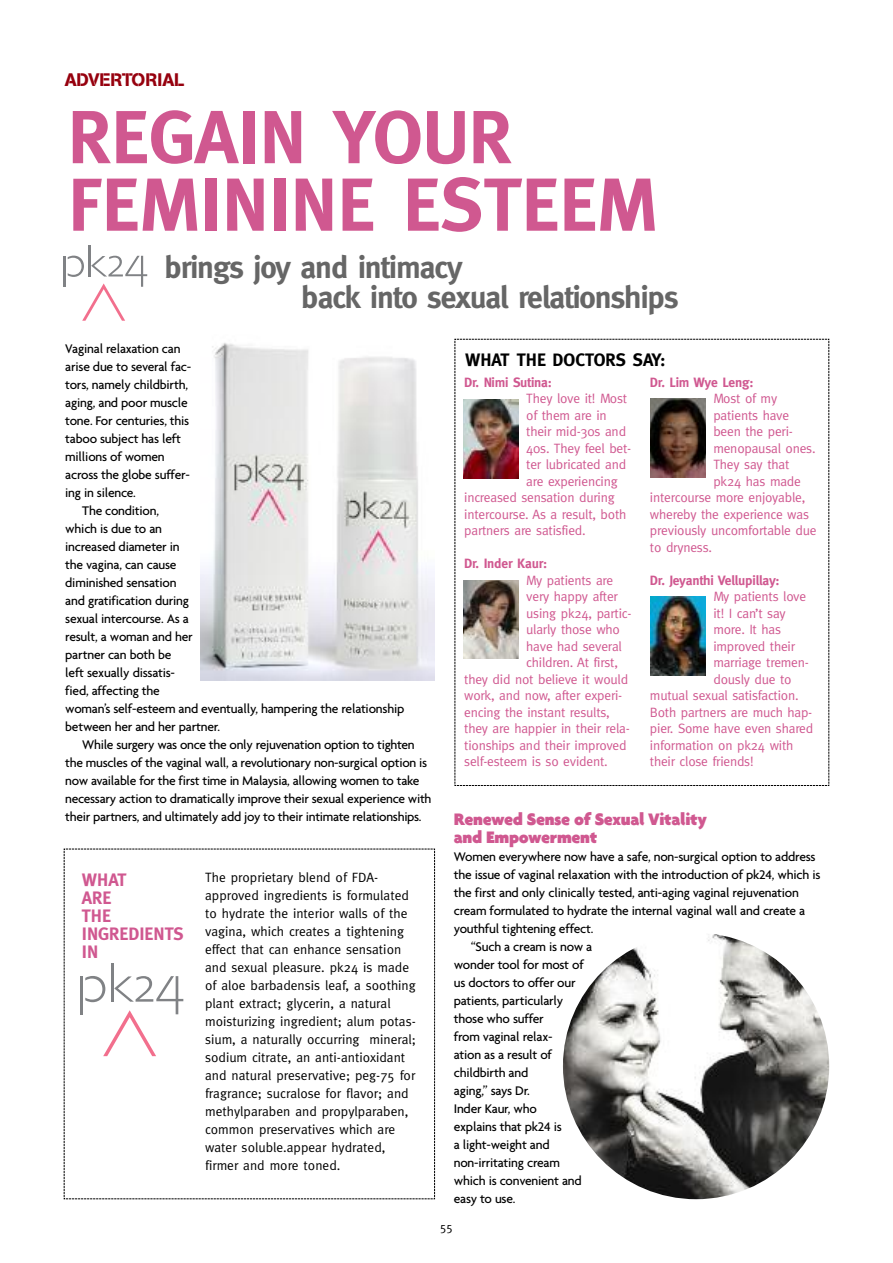
<style>
.page{position:relative;width:893px;height:1263px;background:#fff}
.page>*{position:absolute;margin:0;border:0;box-sizing:border-box;transform-origin:0 0}
.t1{font:700 75px/67.5px "Meta";color:#d05890}
.t2{font:700 31.5px/30px "Meta";letter-spacing:-.03em;color:#666}
.t3{font:900 18px/18px "Agenda";letter-spacing:-.015em;color:#d05890}
.t4{font:700 18px/18px "Meta";color:#d05890}
.t5{font:700 18px "Meta";color:#000}
.t6{font:18px "AG Book Stencil";letter-spacing:-.005em;color:#96000e}
.t7{font:500 13.5px "Agenda";letter-spacing:-.015em;color:#000}
.t8{font:13.5px "Meta";letter-spacing:-.015em;color:#d05890}
.t9{font:13.5px/18px "Meta";color:#000}
.t10{font:700 13.5px "Meta";letter-spacing:-.015em;color:#d05890}
.t11{font:12px "Meta";color:#000}
</style>
<div class="page">
<svg style="left:454px;top:338px;width:376px;height:448px"></svg>
<img style="left:463px;top:580px;width:56px;height:78px">
<img style="left:463px;top:400px;width:56px;height:78px">
<img style="left:650px;top:399px;width:56px;height:78px">
<hr style="left:63px;top:256px;width:3px;height:31px;background:#808285">
<hr style="left:89px;top:245px;width:2px;height:31px;background:#808285">
<svg style="left:68px;top:256px;width:79px;height:65px"></svg>
<svg style="left:63px;top:848px;width:372px;height:351px"></svg>
<img style="left:200px;top:343px;width:235px;height:337px">
<img style="left:563px;top:933px;width:266px;height:266px;border-radius:50%">
<img style="left:650px;top:596px;width:56px;height:79px">
<h3 class="t6" style="left:65px;top:73px;width:121px">ADVERTORIAL</h3>
<h1 class="t1" style="left:68px;top:104px;width:591px">REGAIN YOUR<br>FEMININE ESTEEM</h1>
<h2 class="t2" style="left:301px;top:252px;width:379px;text-indent:-137px">brings joy and intimacy<br>back into sexual relationships</h2>
<p class="t7" style="left:65px;top:340px;width:117px">Vaginal relaxation can</p>
<p class="t7" style="left:65px;top:358px;width:128px">arise due to several fac-</p>
<p class="t7" style="left:65px;top:376px;width:124px">tors, namely childbirth,</p>
<p class="t7" style="left:65px;top:394px;width:124px">aging, and poor muscle</p>
<p class="t7" style="left:65px;top:412px;width:126px">tone. For centuries, this</p>
<p class="t7" style="left:65px;top:430px;width:117px">taboo subject has left</p>
<p class="t7" style="left:65px;top:448px;width:101px">millions of women</p>
<p class="t7" style="left:65px;top:466px;width:126px">across the globe suffer-</p>
<p class="t7" style="left:65px;top:484px;width:72px">ing in silence.</p>
<p class="t7" style="left:82px;top:502px;width:78px">The condition,</p>
<p class="t7" style="left:65px;top:520px;width:98px">which is due to an</p>
<p class="t7" style="left:65px;top:538px;width:116px">increased diameter in</p>
<p class="t7" style="left:65px;top:556px;width:113px">the vagina, can cause</p>
<p class="t7" style="left:65px;top:574px;width:113px">diminished sensation</p>
<p class="t7" style="left:65px;top:592px;width:125px">and gratification during</p>
<p class="t7" style="left:65px;top:610px;width:125px">sexual intercourse. As a</p>
<p class="t7" style="left:65px;top:628px;width:129px">result, a woman and her</p>
<p class="t7" style="left:65px;top:646px;width:108px">partner can both be</p>
<p class="t7" style="left:65px;top:664px;width:111px">left sexually dissatis-</p>
<p class="t7" style="left:65px;top:682px;width:96px">fied, affecting the</p>
<p class="t7" style="left:65px;top:700px;width:341px">woman’s self-esteem and eventually, hampering the relationship</p>
<p class="t7" style="left:65px;top:718px;width:156px">between her and her partner.</p>
<p class="t7" style="left:82px;top:736px;width:334px">While surgery was once the only rejuvenation option to tighten</p>
<p class="t7" style="left:65px;top:754px;width:363px">the muscles of the vaginal wall, a revolutionary non-surgical option is</p>
<p class="t7" style="left:65px;top:772px;width:356px">now available for the first time in Malaysia, allowing women to take</p>
<p class="t7" style="left:65px;top:790px;width:368px">necessary action to dramatically improve their sexual experience with</p>
<p class="t7" style="left:65px;top:808px;width:358px">their partners, and ultimately add joy to their intimate relationships.</p>
<h3 class="t4" style="left:82px;top:871px;width:103px">WHAT<br>ARE<br>THE<br>INGREDIENTS<br>IN</h3>
<p class="t9" style="left:205px;top:868px;width:212px">The proprietary blend of FDA&shy;approved ingredients is formulated to hydrate the interior walls of the vagina, which creates a tightening effect that can enhance sensation and sexual pleasure. pk24 is made of aloe barbadensis leaf, a soothing plant extract; glycerin, a natural moisturizing ingredient; alum potas&shy;sium, a naturally occurring mineral; sodium citrate, an anti-antioxidant and natural preservative; peg-75 for fragrance; sucralose for flavor; and methylparaben and propylparaben, common preservatives which are water soluble.appear hydrated, firmer and more toned.</p>
<h3 class="t5" style="left:465px;top:349px;width:202px">WHAT THE DOCTORS SAY:</h3>
<p class="t10" style="left:464px;top:374px;width:89px">Dr. Nimi Sutina:</p>
<p class="t8" style="left:526px;top:391px;width:102px">They love it! Most</p>
<p class="t8" style="left:526px;top:407px;width:82px">of them are in</p>
<p class="t8" style="left:526px;top:424px;width:101px">their mid-30s and</p>
<p class="t8" style="left:526px;top:440px;width:107px">40s. They feel bet-</p>
<p class="t8" style="left:526px;top:457px;width:101px">ter lubricated and</p>
<p class="t8" style="left:526px;top:473px;width:93px">are experiencing</p>
<p class="t8" style="left:464px;top:490px;width:152px">increased sensation during</p>
<p class="t8" style="left:464px;top:506px;width:164px">intercourse. As a result, both</p>
<p class="t8" style="left:464px;top:523px;width:123px">partners are satisfied.</p>
<p class="t10" style="left:464px;top:556px;width:84px">Dr. Inder Kaur:</p>
<p class="t8" style="left:526px;top:572px;width:89px">My patients are</p>
<p class="t8" style="left:526px;top:589px;width:93px">very happy after</p>
<p class="t8" style="left:526px;top:605px;width:107px">using pk24, partic-</p>
<p class="t8" style="left:526px;top:622px;width:95px">ularly those who</p>
<p class="t8" style="left:526px;top:638px;width:97px">have had several</p>
<p class="t8" style="left:526px;top:655px;width:93px">children. At first,</p>
<p class="t8" style="left:464px;top:671px;width:165px">they did not believe it would</p>
<p class="t8" style="left:464px;top:688px;width:160px">work, and now, after experi-</p>
<p class="t8" style="left:464px;top:704px;width:147px">encing the instant results,</p>
<p class="t8" style="left:464px;top:721px;width:167px">they are happier in their rela-</p>
<p class="t8" style="left:464px;top:737px;width:164px">tionships and their improved</p>
<p class="t8" style="left:464px;top:754px;width:145px">self-esteem is so evident.</p>
<p class="t10" style="left:650px;top:374px;width:105px">Dr. Lim Wye Leng:</p>
<p class="t8" style="left:713px;top:391px;width:65px">Most of my</p>
<p class="t8" style="left:713px;top:407px;width:77px">patients have</p>
<p class="t8" style="left:713px;top:424px;width:81px">been the peri-</p>
<p class="t8" style="left:713px;top:440px;width:104px">menopausal ones.</p>
<p class="t8" style="left:713px;top:457px;width:77px">They say that</p>
<p class="t8" style="left:713px;top:473px;width:89px">pk24 has made</p>
<p class="t8" style="left:650px;top:490px;width:157px">intercourse more enjoyable,</p>
<p class="t8" style="left:650px;top:506px;width:161px">whereby the experience was</p>
<p class="t8" style="left:650px;top:523px;width:168px">previously uncomfortable due</p>
<p class="t8" style="left:650px;top:539px;width:64px">to dryness.</p>
<p class="t10" style="left:650px;top:572px;width:131px">Dr. Jeyanthi Vellupillay:</p>
<p class="t8" style="left:713px;top:589px;width:94px">My patients love</p>
<p class="t8" style="left:713px;top:605px;width:74px">it! I can’t say</p>
<p class="t8" style="left:713px;top:622px;width:69px">more. It has</p>
<p class="t8" style="left:713px;top:638px;width:83px">improved their</p>
<p class="t8" style="left:713px;top:655px;width:97px">marriage tremen-</p>
<p class="t8" style="left:713px;top:671px;width:80px">dously due to</p>
<p class="t8" style="left:650px;top:688px;width:150px">mutual sexual satisfaction.</p>
<p class="t8" style="left:650px;top:704px;width:164px">Both partners are much hap-</p>
<p class="t8" style="left:650px;top:721px;width:165px">pier. Some have even shared</p>
<p class="t8" style="left:650px;top:737px;width:145px">information on pk24 with</p>
<p class="t8" style="left:650px;top:754px;width:105px">their close friends!</p>
<h3 class="t3" style="left:454px;top:810px;width:255px">Renewed Sense of Sexual Vitality and Empowerment</h3>
<p class="t7" style="left:454px;top:848px;width:363px">Women everywhere now have a safe, non-surgical option to address</p>
<p class="t7" style="left:454px;top:866px;width:368px">the issue of vaginal relaxation with the introduction of pk24, which is</p>
<p class="t7" style="left:454px;top:884px;width:347px">the first and only clinically tested, anti-aging vaginal rejuvenation</p>
<p class="t7" style="left:454px;top:902px;width:353px">cream formulated to hydrate the internal vaginal wall and create a</p>
<p class="t7" style="left:454px;top:920px;width:141px">youthful tightening effect.</p>
<p class="t7" style="left:471px;top:938px;width:123px">“Such a cream is now a</p>
<p class="t7" style="left:454px;top:956px;width:132px">wonder tool for most of</p>
<p class="t7" style="left:454px;top:974px;width:123px">us doctors to offer our</p>
<p class="t7" style="left:454px;top:992px;width:111px">patients, particularly</p>
<p class="t7" style="left:454px;top:1010px;width:92px">those who suffer</p>
<p class="t7" style="left:454px;top:1028px;width:100px">from vaginal relax-</p>
<p class="t7" style="left:454px;top:1046px;width:100px">ation as a result of</p>
<p class="t7" style="left:454px;top:1064px;width:76px">childbirth and</p>
<p class="t7" style="left:454px;top:1082px;width:78px">aging,” says Dr.</p>
<p class="t7" style="left:454px;top:1100px;width:85px">Inder Kaur, who</p>
<p class="t7" style="left:454px;top:1118px;width:109px">explains that pk24 is</p>
<p class="t7" style="left:454px;top:1136px;width:97px">a light-weight and</p>
<p class="t7" style="left:454px;top:1154px;width:108px">non-irritating cream</p>
<p class="t7" style="left:454px;top:1172px;width:129px">which is convenient and</p>
<p class="t7" style="left:454px;top:1190px;width:63px">easy to use.</p>
<p class="t11" style="left:440px;top:1219px;width:14px">55</p>
</div>
